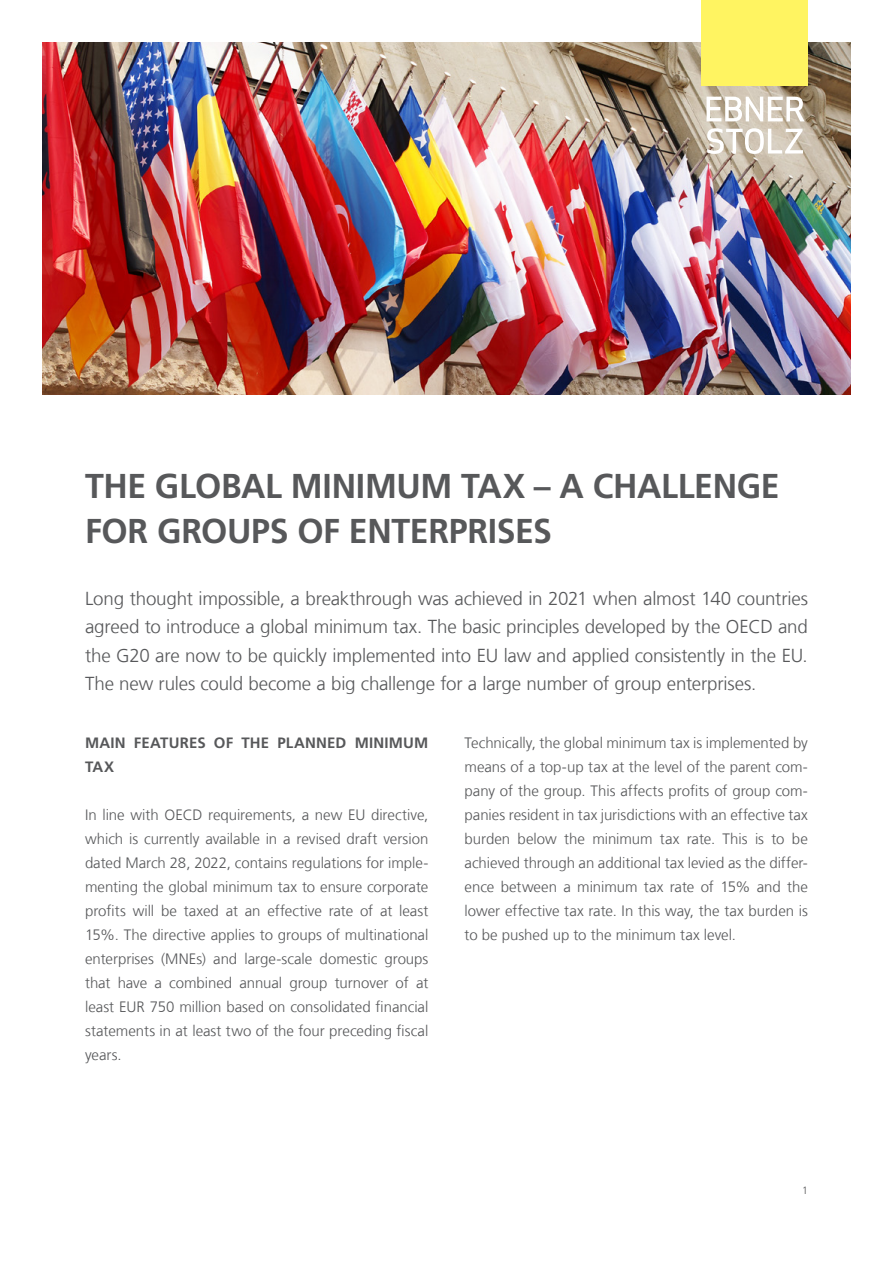
<style>
.page{position:relative;width:893px;height:1263px;background:#fff}
.page>*{position:absolute;margin:0;border:0;box-sizing:border-box;transform-origin:0 0}
.t1{font:700 34.5px/45px "Frutiger LT Com";letter-spacing:-.01em;color:#57585a}
.t2{font:300 18.75px/28.5px "Frutiger LT Com";letter-spacing:-.01em;color:#57585a;text-align:justify}
.t3{font:300 15px/24px "Frutiger LT Com";letter-spacing:-.005em;color:#57585a;text-align:justify}
.t4{font:700 15px/24px "Frutiger LT Com";letter-spacing:.01em;color:#57585a}
.t5{font:300 10.5px "Frutiger LT Com";color:#57585a}
</style>
<div class="page">
<img style="left:43px;top:43px;width:807px;height:352px">
<svg style="left:706px;top:97px;width:98px;height:24px"></svg>
<svg style="left:707px;top:128px;width:96px;height:26px"></svg>
<div style="left:702px;top:0;width:106px;height:85px;background:#fff461"></div>
<h1 class="t1" style="left:85px;top:464px;width:696px">THE GLOBAL MINIMUM TAX – A CHALLENGE<br>FOR GROUPS OF ENTERPRISES</h1>
<p class="t2" style="left:85px;top:584px;width:724px">Long thought impossible, a breakthrough was achieved in 2021 when almost 140 countries agreed to introduce a global minimum tax. The basic principles developed by the OECD and the G20 are now to be quickly implemented into EU law and applied consistently in the EU.<br>The new rules could become a big challenge for a large number of group enterprises.</p>
<p class="t4" style="left:85px;top:731px;width:345px">MAIN FEATURES OF THE PLANNED MINIMUM<br>TAX</p>
<p class="t3" style="left:85px;top:803px;width:345px">In line with OECD requirements, a new EU directive, which is currently available in a revised draft version dated March 28, 2022, contains regulations for imple&shy;menting the global minimum tax to ensure corporate profits will be taxed at an effective rate of at least 15%. The directive applies to groups of multinational enterprises (MNEs) and large-scale domestic groups that have a combined annual group turnover of at least EUR 750 million based on consolidated financial statements in at least two of the four preceding fiscal years.</p>
<p class="t3" style="left:465px;top:731px;width:345px">Technically, the global minimum tax is implemented by means of a top-up tax at the level of the parent com&shy;pany of the group. This affects profits of group com&shy;panies resident in tax jurisdictions with an effective tax burden below the minimum tax rate. This is to be achieved through an additional tax levied as the differ&shy;ence between a minimum tax rate of 15% and the lower effective tax rate. In this way, the tax burden is to be pushed up to the minimum tax level.</p>
<p class="t5" style="left:802px;top:1184px;width:7px">1</p>
</div>
